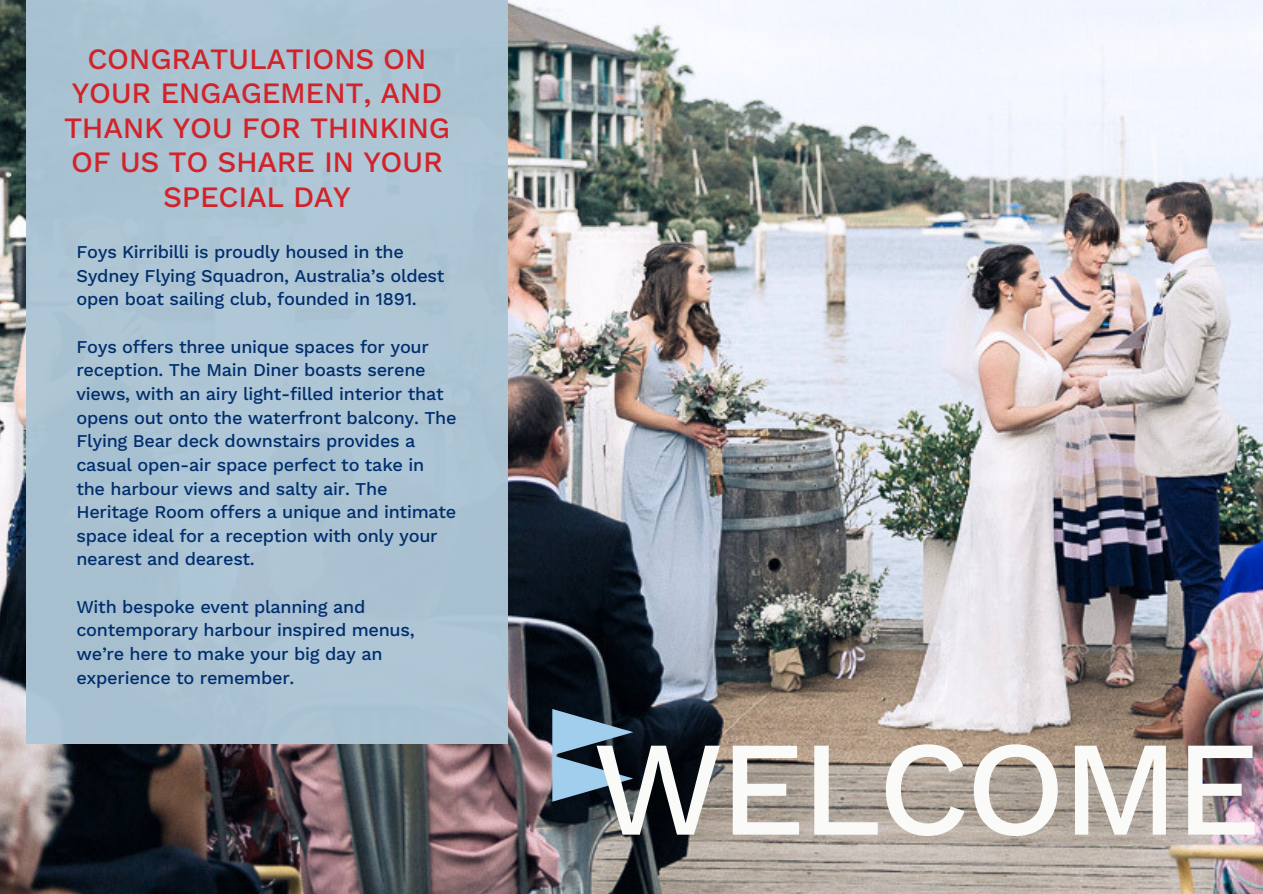
<style>
.page{position:relative;width:1263px;height:894px;background:#fff}
.page>*{position:absolute;margin:0;border:0;box-sizing:border-box;transform-origin:0 0}
.t1{font:500 134.7px "Work Sans";letter-spacing:-.03em;color:#fafaf8}
.t2{font:500 29.55px/34.7px "Work Sans";letter-spacing:-.01em;color:#d2232a;text-align:center}
.t3{font:500 18px/23.5px "Work Sans";letter-spacing:-.015em;color:#002e6d}
</style>
<div class="page">
<img style="left:0;top:0;width:1263px;height:893px">
<div style="left:26px;top:0;width:482px;height:744px;background:#adc6d6"></div>
<svg style="left:552px;top:708px;width:81px;height:93px;background:#567184"></svg>
<p class="t2" style="left:64px;top:41px;width:388px">CONGRATULATIONS ON<br>YOUR ENGAGEMENT, AND<br>THANK YOU FOR THINKING<br>OF US TO SHARE IN YOUR<br>SPECIAL DAY</p>
<p class="t3" style="left:76px;top:240px;width:370px">Foys Kirribilli is proudly housed in the<br>Sydney Flying Squadron, Australia’s oldest open boat sailing club, founded in 1891.</p>
<p class="t3" style="left:76px;top:334px;width:382px">Foys offers three unique spaces for your reception. The Main Diner boasts serene views, with an airy light-filled interior that opens out onto the waterfront balcony. The Flying Bear deck downstairs provides a casual open-air space perfect to take in the harbour views and salty air. The Heritage Room offers a unique and intimate space ideal for a reception with only your nearest and dearest.</p>
<p class="t3" style="left:76px;top:594px;width:340px">With bespoke event planning and contemporary harbour inspired menus, we’re here to make your big day an experience to remember.</p>
<p class="t1" style="left:593px;top:709px;width:669px">WELCOME</p>
</div>
